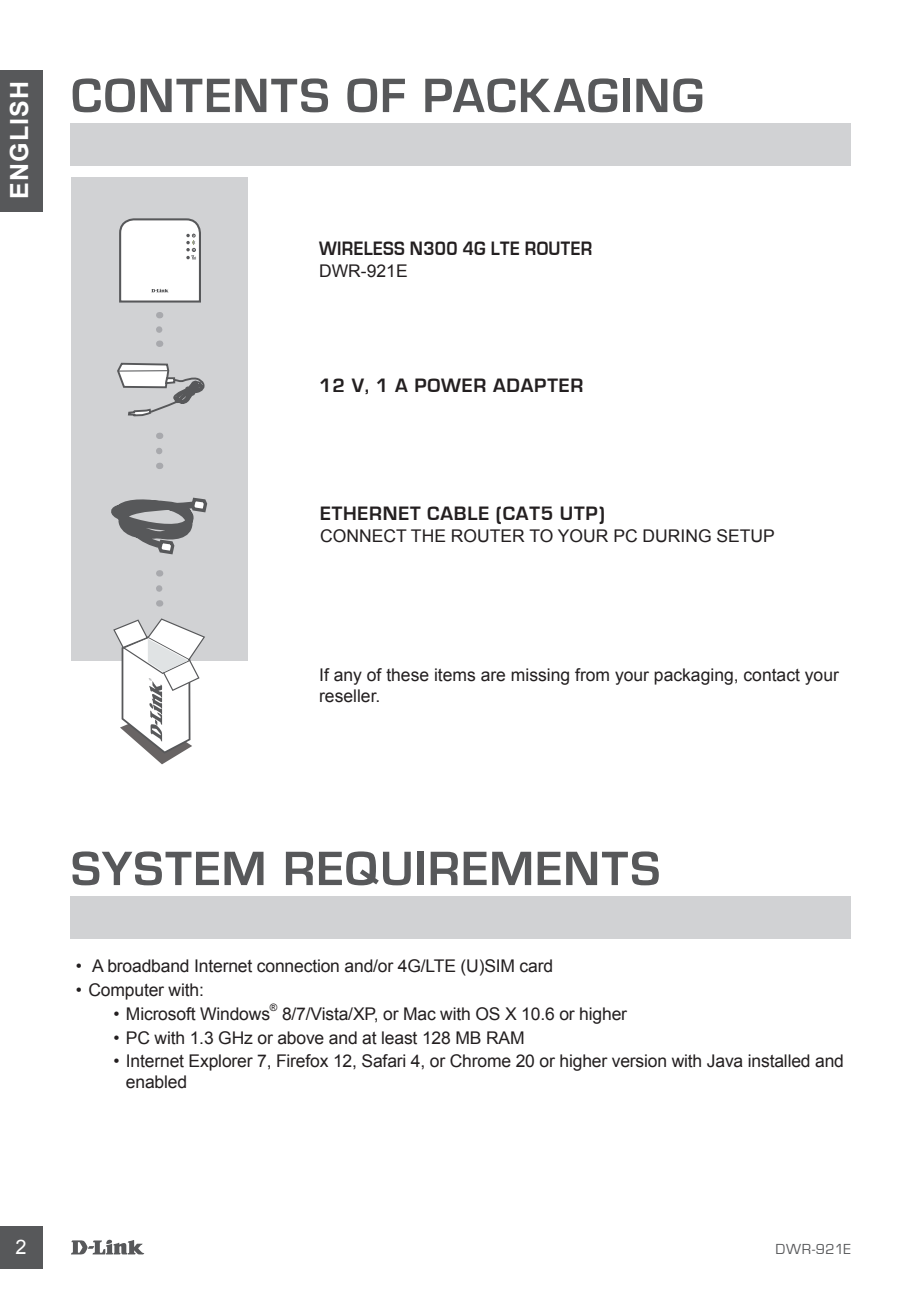
<style>
.page{position:relative;width:922px;height:1297px;background:#fff}
.page>*{position:absolute;margin:0;border:0;box-sizing:border-box;transform-origin:0 0}
.t1{font:700 50px "Eurostile";letter-spacing:.025em;color:#57585a}
.t2{font:700 25px "Arial";letter-spacing:.045em;color:#fff}
.t3{font:700 20px "Eurostile";letter-spacing:.04em;color:#231f20}
.t4{font:700 20px "Eurostile";letter-spacing:.02em;color:#231f20;scale:.89 1}
.t5{font:700 20px "Eurostile";letter-spacing:.04em;color:#231f20;scale:.89 1}
.t6{font:20px "Arial";color:#fff}
.t7{font:17.5px/21px "Arial";letter-spacing:-.01em;color:#231f20}
.t8{font:15px "Eurostile";letter-spacing:.025em;color:#57585a}
.t9{font:10.25px "Arial";color:#231f20}
</style>
<div class="page">
<svg style="left:71px;top:1239px;width:73px;height:15px"></svg>
<div style="left:0;top:1226px;width:43px;height:43px;background:#57585a"></div>
<div style="left:0;top:70px;width:43px;height:142px;background:#57585a"></div>
<div style="left:71px;top:177px;width:176px;height:483px;background:#d1d2d4"></div>
<div style="left:71px;top:124px;width:779px;height:42px;background:#d1d2d4"></div>
<svg style="left:156px;top:329px;width:6px;height:18px"></svg>
<svg style="left:156px;top:451px;width:6px;height:18px"></svg>
<svg style="left:113px;top:618px;width:92px;height:146px"></svg>
<svg style="left:111px;top:497px;width:97px;height:58px"></svg>
<div style="left:71px;top:896px;width:779px;height:43px;background:#d1d2d4"></div>
<svg style="left:156px;top:588px;width:6px;height:19px"></svg>
<svg style="left:119px;top:218px;width:82px;height:85px"></svg>
<svg style="left:117px;top:362px;width:88px;height:77px"></svg>
<h2 class="t2" style="left:3px;top:199px;width:120px;rotate:-90deg">ENGLISH</h2>
<h1 class="t1" style="left:71px;top:68px;width:634px">CONTENTS OF PACKAGING</h1>
<p class="t5" style="left:319px;top:237px;width:73px">WIRELESS</p>
<p class="t4" style="left:410px;top:237px;width:206px">N300 4G LTE ROUTER</p>
<p class="t7" style="left:319px;top:261px;width:90px">DWR-921E</p>
<p class="t3" style="left:319px;top:375px;width:263px">12 V, 1 A POWER ADAPTER</p>
<p class="t3" style="left:320px;top:502px;width:286px">ETHERNET CABLE (CAT5 UTP)</p>
<p class="t7" style="left:320px;top:526px;width:456px">CONNECT THE ROUTER TO YOUR PC DURING SETUP</p>
<p class="t7" style="left:319px;top:665px;width:521px">If any of these items are missing from your packaging, contact your reseller.</p>
<h1 class="t1" style="left:71px;top:841px;width:590px">SYSTEM REQUIREMENTS</h1>
<p class="t7" style="left:76px;top:955px;width:478px">• A broadband Internet connection and/or 4G/LTE (U)SIM card</p>
<p class="t7" style="left:76px;top:979px;width:129px">• Computer with:</p>
<p class="t7" style="left:113px;top:1003px;width:158px">• Microsoft Windows</p>
<p class="t9" style="left:270px;top:1001px;width:9px">®</p>
<p class="t7" style="left:282px;top:1003px;width:346px">8/7/Vista/XP, or Mac with OS X 10.6 or higher</p>
<p class="t7" style="left:113px;top:1027px;width:412px">• PC with 1.3 GHz or above and at least 128 MB RAM</p>
<p class="t7" style="left:126px;top:1051px;width:719px;text-indent:-12px">• Internet Explorer 7, Firefox 12, Safari 4, or Chrome 20 or higher version with Java installed and enabled</p>
<p class="t6" style="left:15px;top:1234px;width:13px">2</p>
<p class="t8" style="left:775px;top:1241px;width:76px">DWR-921E</p>
</div>
